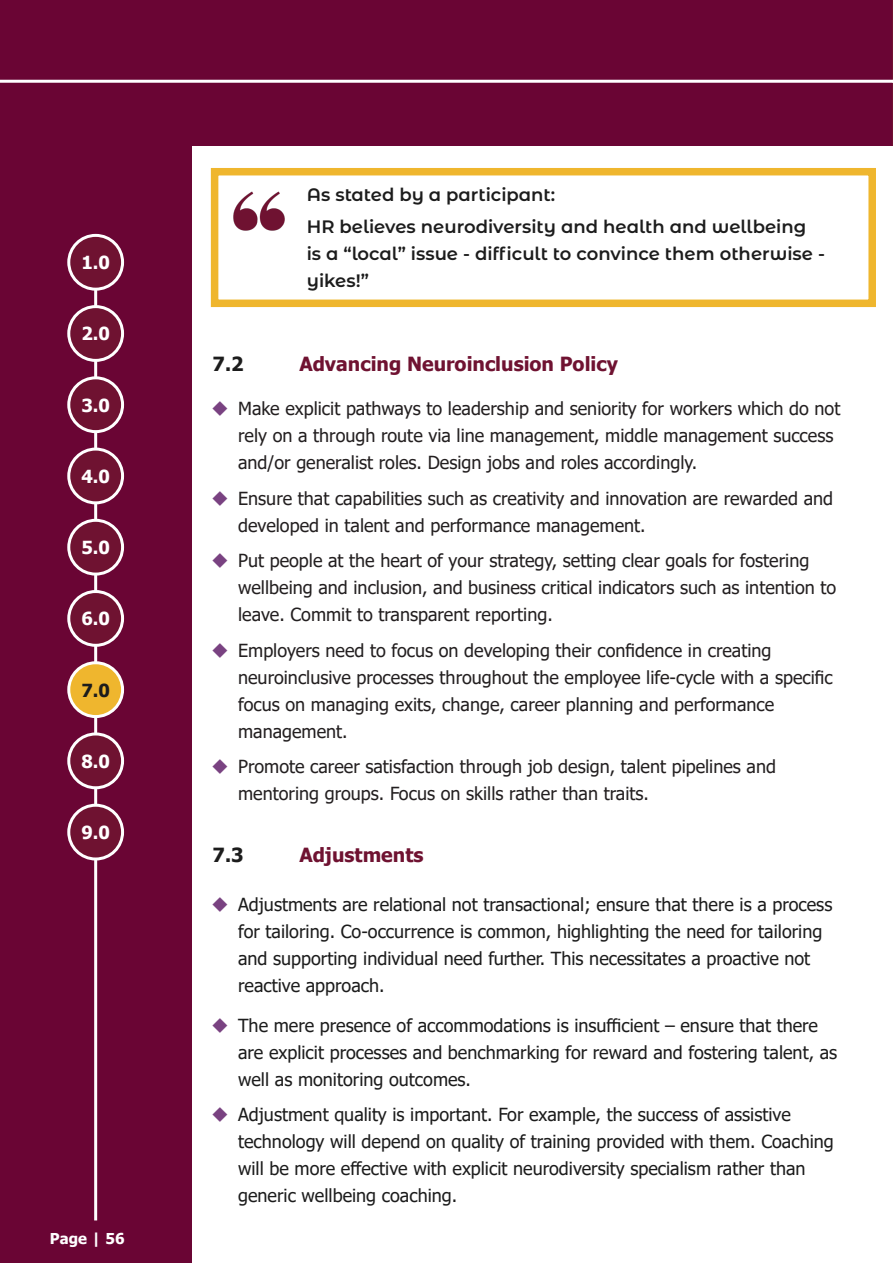
<style>
.page{position:relative;width:893px;height:1263px;background:#fff}
.page>*{position:absolute;margin:0;border:0;box-sizing:border-box;transform-origin:0 0}
.Heading_2{font:700 19.5px "Tahoma";color:#6f1231}
.Heading_2-2{font:700 19.5px "Tahoma";color:#1c1c1c}
.t1{font:18px/27px "Tahoma";color:#231f20}
.t2{font:18px/27px "Tahoma";color:#1c1c1c}
.t3{font:600 18px/27px "Montserrat Alternates";color:#1c1c1c}
.t4{font:700 18px "Tahoma";color:#fff}
.t5{font:700 18px "Tahoma";color:#1c1c1c}
.t6{font:700 15px "Tahoma";color:#fff}
</style>
<div class="page">
<div style="left:0;top:0;width:893px;height:145px;background:#6a0534"></div>
<div style="left:0;top:0;width:191px;height:1263px;background:#6a0534"></div>
<img style="left:892px;top:0;width:1px;height:145px">
<hr style="left:0;top:80px;width:893px;height:3px;background:#fff">
<hr style="left:94px;top:239px;width:3px;height:981px;background:#fff">
<div style="left:69px;top:235px;width:54px;height:54px;background:#6f1231;border-radius:50%"></div>
<div style="left:67px;top:234px;width:57px;height:57px;border:3px solid #fff;border-radius:50%"></div>
<div style="left:69px;top:307px;width:54px;height:53px;background:#6f1231;border-radius:50%"></div>
<div style="left:67px;top:305px;width:57px;height:57px;border:3px solid #fff;border-radius:50%"></div>
<div style="left:69px;top:378px;width:54px;height:54px;background:#6f1231;border-radius:50%"></div>
<div style="left:67px;top:376px;width:57px;height:57px;border:3px solid #fff;border-radius:50%"></div>
<div style="left:69px;top:449px;width:54px;height:54px;background:#6f1231;border-radius:50%"></div>
<div style="left:67px;top:448px;width:57px;height:56px;border:3px solid #fff;border-radius:50%"></div>
<div style="left:69px;top:520px;width:54px;height:54px;background:#6f1231;border-radius:50%"></div>
<div style="left:67px;top:519px;width:57px;height:57px;border:3px solid #fff;border-radius:50%"></div>
<div style="left:69px;top:591px;width:54px;height:54px;background:#6f1231;border-radius:50%"></div>
<div style="left:67px;top:590px;width:57px;height:57px;border:3px solid #fff;border-radius:50%"></div>
<div style="left:69px;top:663px;width:54px;height:53px;background:#efb62e;border-radius:50%"></div>
<div style="left:67px;top:661px;width:57px;height:57px;border:3px solid #fff;border-radius:50%"></div>
<div style="left:69px;top:734px;width:54px;height:54px;background:#6f1231;border-radius:50%"></div>
<div style="left:67px;top:732px;width:57px;height:57px;border:3px solid #fff;border-radius:50%"></div>
<div style="left:69px;top:805px;width:54px;height:54px;background:#6f1231;border-radius:50%"></div>
<div style="left:67px;top:804px;width:57px;height:56px;border:3px solid #fff;border-radius:50%"></div>
<img style="left:233px;top:191px;width:52px;height:40px">
<div style="left:211px;top:168px;width:665px;height:139px;border:8px solid #efb62e"></div>
<p class="t4" style="left:81px;top:250px;width:30px">1.0</p>
<p class="t4" style="left:81px;top:321px;width:30px">2.0</p>
<p class="t4" style="left:81px;top:392px;width:30px">3.0</p>
<p class="t4" style="left:81px;top:464px;width:30px">4.0</p>
<p class="t4" style="left:81px;top:535px;width:30px">5.0</p>
<p class="t4" style="left:81px;top:606px;width:30px">6.0</p>
<p class="t5" style="left:81px;top:677px;width:30px">7.0</p>
<p class="t4" style="left:81px;top:749px;width:30px">8.0</p>
<p class="t4" style="left:81px;top:820px;width:30px">9.0</p>
<p class="t6" style="left:50px;top:1228px;width:76px">Page | 56</p>
<p class="t3" style="left:307px;top:181px;width:250px">As stated by a participant:</p>
<p class="t3" style="left:307px;top:212px;width:520px">HR believes neurodiversity and health and wellbeing is a “local” issue - difficult to convince them otherwise - yikes!”</p>
<p class="Heading_2-2" style="left:213px;top:351px;width:32px">7.2</p>
<p class="Heading_2" style="left:299px;top:351px;width:320px">Advancing Neuroinclusion Policy</p>
<p class="t1" style="left:238px;top:396px;width:604px">Make explicit pathways to leadership and seniority for workers which do not rely on a through route via line management, middle management success and/or generalist roles. Design jobs and roles accordingly.</p>
<p class="t1" style="left:238px;top:485px;width:596px">Ensure that capabilities such as creativity and innovation are rewarded and developed in talent and performance management.</p>
<p class="t1" style="left:238px;top:548px;width:600px">Put people at the heart of your strategy, setting clear goals for fostering wellbeing and inclusion, and business critical indicators such as intention to leave. Commit to transparent reporting.</p>
<p class="t1" style="left:238px;top:637px;width:596px">Employers need to focus on developing their confidence in creating neuroinclusive processes throughout the employee life-cycle with a specific focus on managing exits, change, career planning and performance management.</p>
<p class="t1" style="left:238px;top:754px;width:539px">Promote career satisfaction through job design, talent pipelines and mentoring groups. Focus on skills rather than traits.</p>
<p class="Heading_2-2" style="left:213px;top:841px;width:32px">7.3</p>
<p class="Heading_2" style="left:299px;top:841px;width:126px">Adjustments</p>
<p class="t2" style="left:238px;top:892px;width:596px">Adjustments are relational not transactional; ensure that there is a process for tailoring. Co-occurrence is common, highlighting the need for tailoring and supporting individual need further. This necessitates a proactive not reactive approach.</p>
<p class="t2" style="left:238px;top:1013px;width:601px">The mere presence of accommodations is insufficient – ensure that there are explicit processes and benchmarking for reward and fostering talent, as well as monitoring outcomes.</p>
<p class="t2" style="left:238px;top:1102px;width:597px">Adjustment quality is important. For example, the success of assistive technology will depend on quality of training provided with them. Coaching will be more effective with explicit neurodiversity specialism rather than generic wellbeing coaching.</p>
</div>
